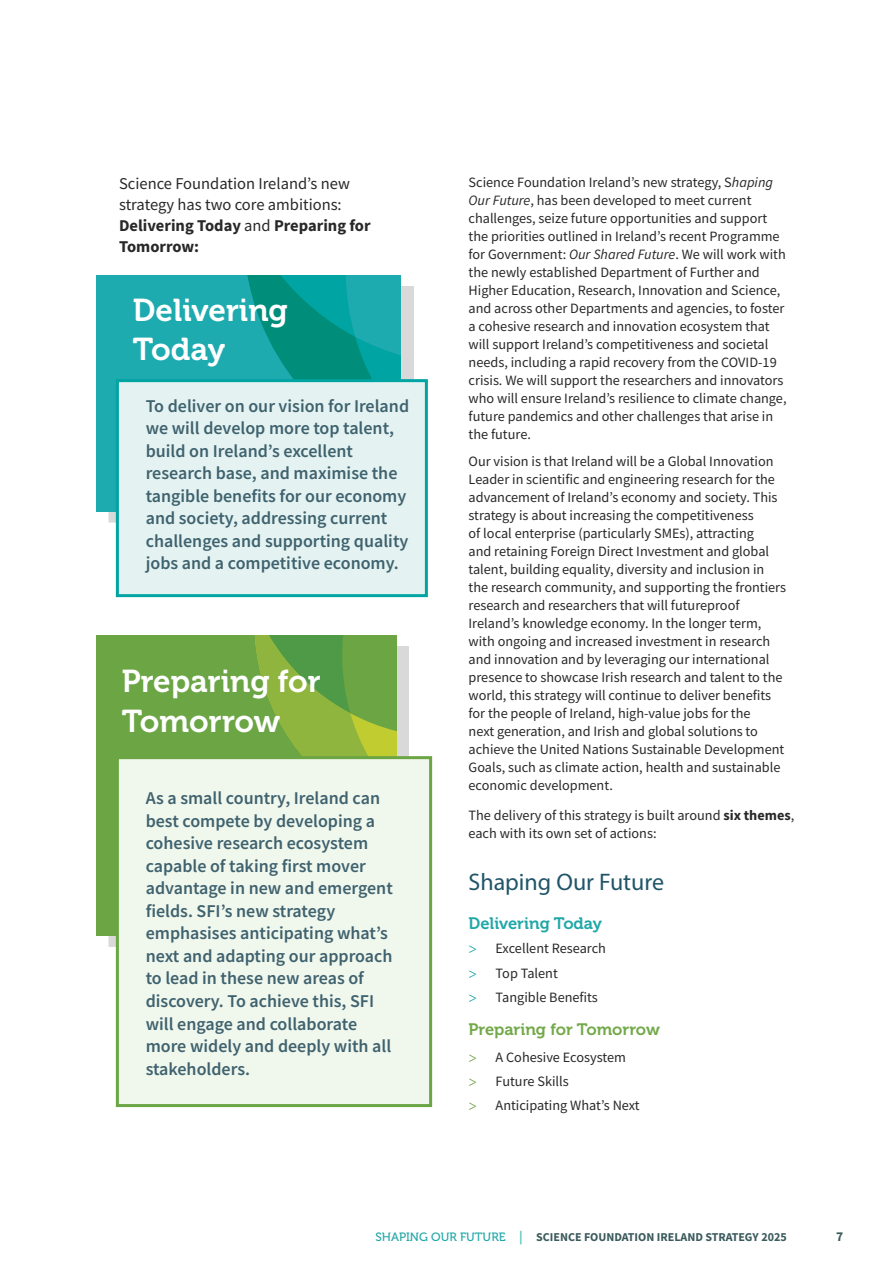
<style>
.page{position:relative;width:893px;height:1263px;background:#fff}
.page>*{position:absolute;margin:0;border:0;box-sizing:border-box;transform-origin:0 0}
.t1{font:31.5px/39.8px "Museo 700";color:#fff}
.t2{font:24px "Myriad Pro";color:#205568}
.t3{font:600 18px/22.5px "Source Sans Pro";color:#3f626f}
.t4{font:16.5px/21px "Source Sans Pro";color:#292829}
.t5{font:16.5px "Museo 700";color:#73a949}
.t6{font:16.5px "Museo 700";color:#21a7a7}
.t7{font:14.25px/18px "Source Sans Pro";color:#292829}
.t8{font:700 13.5px "Source Sans Pro";color:#3b5a5c}
.t9{font:700 12px "Source Sans Pro";color:#3b5a5c}
.s1{font-weight:700}
.s2{font-style:italic}
.s3{font-family:"Myriad Pro";color:#21a7a7}
.s4{font-family:"Myriad Pro";color:#73a949}
.s5{font-family:"Museo 500";font-weight:400;color:#21a7a7}
.s6{font-size:13.5px;color:#59c4bc}
</style>
<div class="page">
<div style="left:96px;top:276px;width:305px;height:236px;background:#1eabb0"></div>
<svg style="left:247px;top:276px;width:154px;height:103px"></svg>
<div style="left:96px;top:636px;width:301px;height:300px;background:#6ba544"></div>
<svg style="left:255px;top:636px;width:142px;height:120px"></svg>
<div style="left:116px;top:756px;width:316px;height:351px;background:#f0f7ec;border:3px solid #6ba544"></div>
<div style="left:116px;top:379px;width:312px;height:218px;background:#e4f3f1;border:3px solid #00a4a3"></div>
<p class="t4" style="left:119px;top:173px;width:253px">Science Foundation Ireland’s new strategy has two core ambitions:<br><span class="s1">Delivering Today</span> and <span class="s1">Preparing for<br>Tomorrow:</span></p>
<p class="t7" style="left:469px;top:173px;width:319px">Science Foundation Ireland’s new strategy, S<span class="s2">haping Our Future</span>, has been developed to meet current challenges, seize future opportunities and support the priorities outlined in Ireland’s recent Programme for Government: <span class="s2">Our Shared Future</span>. We will work with the newly established Department of Further and Higher Education, Research, Innovation and Science, and across other Departments and agencies, to foster a cohesive research and innovation ecosystem that will support Ireland’s competitiveness and societal needs, including a rapid recovery from the COVID-19 crisis. We will support the researchers and innovators who will ensure Ireland’s resilience to climate change, future pandemics and other challenges that arise in the future.</p>
<p class="t7" style="left:469px;top:452px;width:319px">Our vision is that Ireland will be a Global Innovation Leader in scientific and engineering research for the advancement of Ireland’s economy and society. This strategy is about increasing the competitiveness<br>of local enterprise (particularly SMEs), attracting<br>and retaining Foreign Direct Investment and global talent, building equality, diversity and inclusion in the research community, and supporting the frontiers research and researchers that will futureproof Ireland’s knowledge economy. In the longer term, with ongoing and increased investment in research and innovation and by leveraging our international presence to showcase Irish research and talent to the world, this strategy will continue to deliver benefits for the people of Ireland, high-value jobs for the<br>next generation, and Irish and global solutions to achieve the United Nations Sustainable Development Goals, such as climate action, health and sustainable economic development.</p>
<h1 class="t1" style="left:133px;top:290px;width:156px">Delivering<br>Today</h1>
<p class="t3" style="left:146px;top:394px;width:265px">To deliver on our vision for Ireland we will develop more top talent, build on Ireland’s excellent research base, and maximise the tangible benefits for our economy and society, addressing current challenges and supporting quality jobs and a competitive economy.</p>
<h1 class="t1" style="left:122px;top:662px;width:201px">Preparing for<br>Tomorrow</h1>
<p class="t3" style="left:146px;top:787px;width:249px">As a small country, Ireland can best compete by developing a cohesive research ecosystem capable of taking first mover advantage in new and emergent fields. SFI’s new strategy emphasises anticipating what’s next and adapting our approach to lead in these new areas of discovery. To achieve this, SFI will engage and collaborate more widely and deeply with all stakeholders.</p>
<p class="t7" style="left:469px;top:806px;width:327px">The delivery of this strategy is built around <span class="s1">six themes</span>, each with its own set of actions:</p>
<h2 class="t2" style="left:469px;top:867px;width:197px">Shaping Our Future</h2>
<p class="t6" style="left:469px;top:914px;width:135px">Delivering Today</p>
<p class="t7" style="left:469px;top:936px;width:139px;line-height:24.5px"><span class="s3">&gt;</span> Excellent Research <span class="s3">&gt;</span> Top Talent<br><span class="s3">&gt;</span> Tangible Benefits</p>
<p class="t5" style="left:469px;top:1020px;width:193px">Preparing for Tomorrow</p>
<p class="t7" style="left:469px;top:1044px;width:173px;line-height:24.5px"><span class="s4">&gt;</span> A Cohesive Ecosystem<br><span class="s4">&gt;</span> Future Skills<br><span class="s4">&gt;</span> Anticipating What’s Next</p>
<p class="t9" style="left:375px;top:1229px;width:413px"><span class="s5">SHAPING OUR FUTURE</span> <span class="s6">|</span> SCIENCE FOUNDATION IRELAND STRATEGY 2025</p>
<p class="t8" style="left:836px;top:1227px;width:9px">7</p>
</div>
